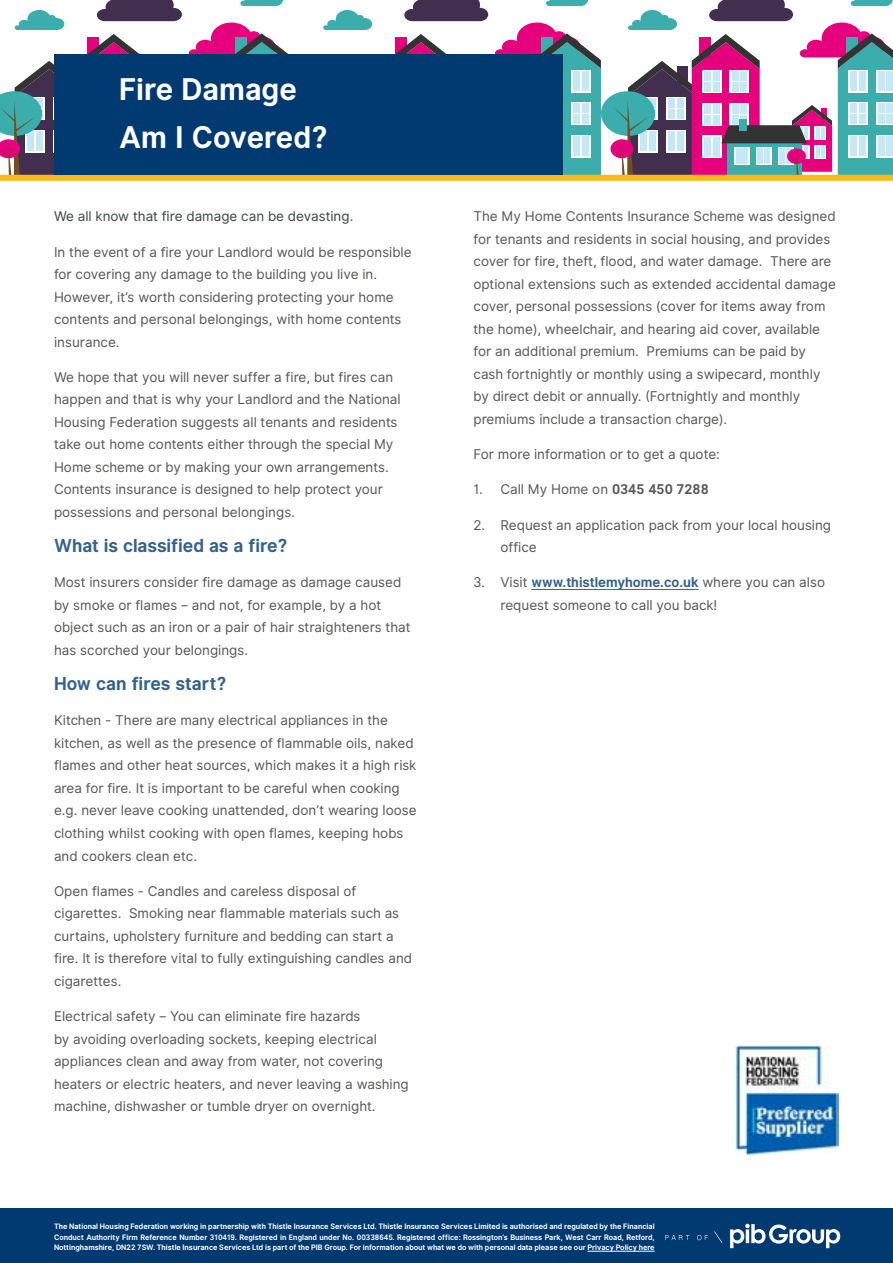
<style>
.page{position:relative;width:893px;height:1263px;background:#fff}
.page>*{position:absolute;margin:0;border:0;box-sizing:border-box;transform-origin:0 0}
.t1{font:700 30px/47px "Inter UI";color:#fff}
.t2{font:700 18px "Inter UI";color:#33618d}
.t3{font:13.5px/22.5px "Inter UI";color:#575756}
.t4{font:13.5px "Inter UI";color:#3f4444}
.t5{font:700 7.5px/10.5px "Inter UI";color:#fff;text-align:justify}
.s1{font-weight:700}
.s2{font-weight:700;color:#33618d}
</style>
<div class="page">
<hr style="left:531px;top:589px;width:167px;height:1px;background:#33618d">
<div style="left:0;top:1209px;width:893px;height:54px;background:#003a70"></div>
<svg style="left:730px;top:1224px;width:110px;height:24px"></svg>
<svg style="left:665px;top:1235px;width:24px;height:5px"></svg>
<svg style="left:697px;top:1235px;width:11px;height:5px"></svg>
<svg style="left:714px;top:1231px;width:8px;height:12px"></svg>
<hr style="left:587px;top:1251px;width:68px;height:1px;background:#fff">
<img style="left:735px;top:1045px;width:104px;height:110px">
<svg style="left:0;top:0;width:288px;height:175px"></svg>
<svg style="left:323px;top:0;width:278px;height:175px"></svg>
<div style="left:600px;top:91px;width:55px;height:45px;background:#3badad;border-radius:50%"></div>
<svg style="left:610px;top:139px;width:24px;height:19px"></svg>
<svg style="left:613px;top:0;width:280px;height:175px"></svg>
<div style="left:0;top:175px;width:893px;height:6px;background:#ffb81c"></div>
<div style="left:54px;top:54px;width:509px;height:121px;background:#003a70"></div>
<h1 class="t1" style="left:119px;top:67px;width:210px">Fire Damage<br>Am I Covered?</h1>
<p class="t4" style="left:54px;top:207px;width:301px">We all know that fire damage can be devasting.</p>
<p class="t3" style="left:54px;top:241px;width:359px">In the event of a fire your Landlord would be responsible for covering any damage to the building you live in.<br>However, it’s worth considering protecting your home contents and personal belongings, with home contents insurance.</p>
<p class="t3" style="left:54px;top:366px;width:348px">We hope that you will never suffer a fire, but fires can happen and that is why your Landlord and the National Housing Federation suggests all tenants and residents take out home contents either through the special My Home scheme or by making your own arrangements.<br>Contents insurance is designed to help protect your possessions and personal belongings.</p>
<h2 class="t2" style="left:54px;top:533px;width:235px">What is classified as a fire?</h2>
<p class="t3" style="left:54px;top:571px;width:358px">Most insurers consider fire damage as damage caused by smoke or flames – and not, for example, by a hot object such as an iron or a pair of hair straighteners that has scorched your belongings.</p>
<h2 class="t2" style="left:54px;top:671px;width:174px">How can fires start?</h2>
<p class="t3" style="left:54px;top:709px;width:364px">Kitchen - There are many electrical appliances in the kitchen, as well as the presence of flammable oils, naked flames and other heat sources, which makes it a high risk area for fire. It is important to be careful when cooking e.g. never leave cooking unattended, don’t wearing loose clothing whilst cooking with open flames, keeping hobs and cookers clean etc.</p>
<p class="t3" style="left:54px;top:880px;width:360px">Open flames - Candles and careless disposal of cigarettes. Smoking near flammable materials such as curtains, upholstery furniture and bedding can start a fire. It is therefore vital to fully extinguishing candles and cigarettes.</p>
<p class="t3" style="left:54px;top:1005px;width:356px">Electrical safety – You can eliminate fire hazards<br>by avoiding overloading sockets, keeping electrical appliances clean and away from water, not covering heaters or electric heaters, and never leaving a washing machine, dishwasher or tumble dryer on overnight.</p>
<p class="t3" style="left:473px;top:205px;width:364px">The My Home Contents Insurance Scheme was designed for tenants and residents in social housing, and provides cover for fire, theft, flood, and water damage. There are optional extensions such as extended accidental damage cover, personal possessions (cover for items away from the home), wheelchair, and hearing aid cover, available for an additional premium. Premiums can be paid by cash fortnightly or monthly using a swipecard, monthly by direct debit or annually. (Fortnightly and monthly premiums include a transaction charge).</p>
<p class="t3" style="left:473px;top:443px;width:248px">For more information or to get a quote:</p>
<p class="t3" style="left:473px;top:478px;width:237px">1. Call My Home on <span class="s1">0345 450 7288</span></p>
<p class="t3" style="left:500px;top:514px;width:332px;text-indent:-27px">2. Request an application pack from your local housing office</p>
<p class="t3" style="left:500px;top:572px;width:326px;text-indent:-27px">3. Visit <span class="s2">www.thistlemyhome.co.uk</span> where you can also request someone to call you back!</p>
<p class="t5" style="left:54px;top:1221px;width:602px">The National Housing Federation working in partnership with Thistle Insurance Services Ltd. Thistle Insurance Services Limited is authorised and regulated by the Financial Conduct Authority Firm Reference Number 310419. Registered in England under No. 00338645. Registered office: Rossington’s Business Park, West Carr Road, Retford, Nottinghamshire, DN22 7SW. Thistle Insurance Services Ltd is part of the PIB Group. For information about what we do with personal data please see our Privacy Policy here</p>
</div>
